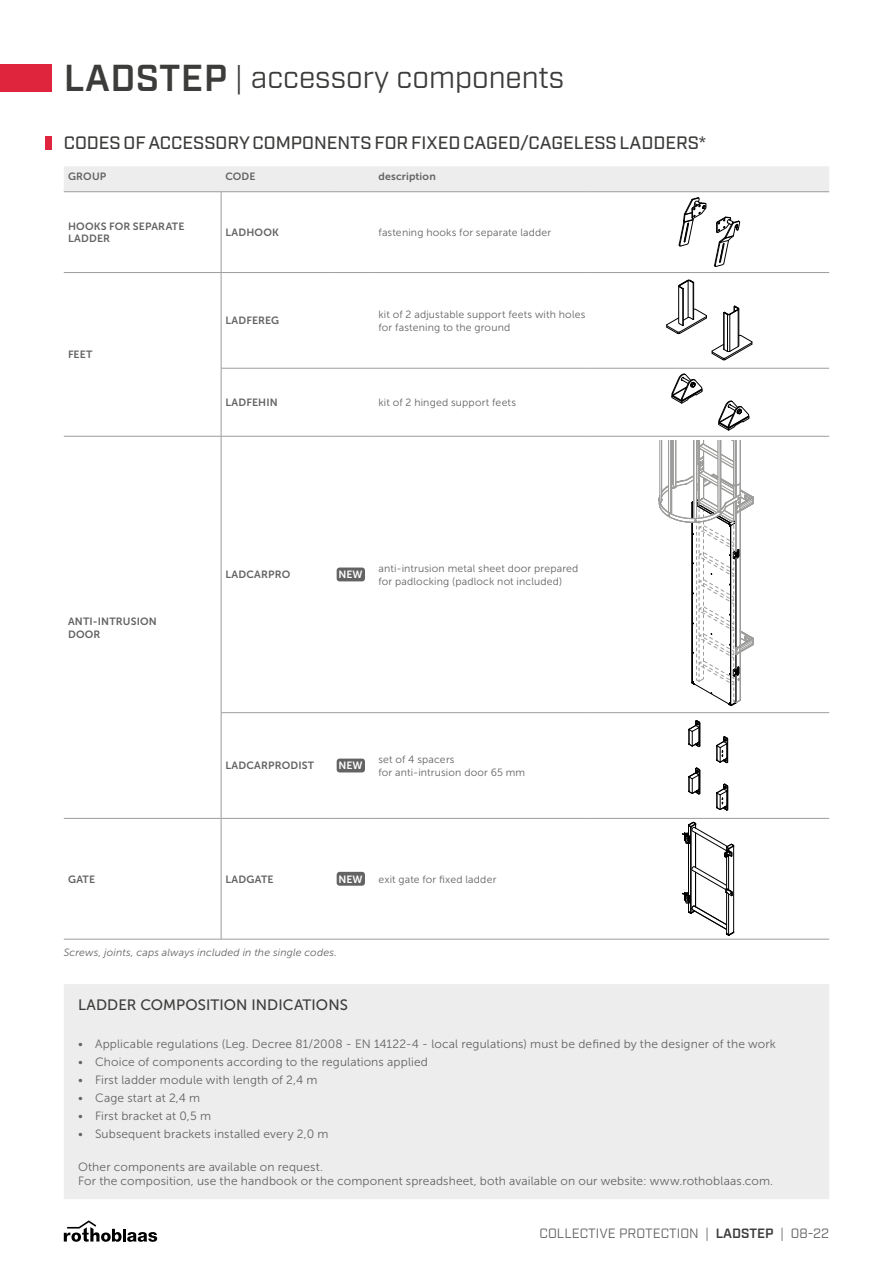
<style>
.page{position:relative;width:893px;height:1263px;background:#fff}
.page>*{position:absolute;margin:0;border:0;box-sizing:border-box;transform-origin:0 0}
.t1{font:30px "Industry";color:#3c3c3b}
.t2{font:500 18px "Industry";color:#3c3c3b}
.t3{font:15px "Museo Sans 500";letter-spacing:.005em;color:#3c3c3b}
.t4{font:13.5px "Industry";color:#646363}
.t5{font:12px/14.4px "Museo Sans 300";letter-spacing:.01em;color:#646363}
.t6{font:10.5px/12.6px "Museo Sans 300";letter-spacing:.015em;color:#646363}
.t7{font:10.5px/12.6px "Museo Sans 700";letter-spacing:.015em;color:#646363}
.t8{font:italic 10.5px "Museo Sans 300";letter-spacing:.015em;color:#646363}
.t9{font:10.5px "Museo Sans 700";color:#fff}
.s1{font-weight:600;font-size:37.5px}
.s2{font-weight:600;color:#3c3c3b}
</style>
<div class="page">
<hr style="left:64px;top:436px;width:157px;height:1px;background:#9d9d9c">
<hr style="left:64px;top:818px;width:157px;height:1px;background:#9d9d9c">
<hr style="left:64px;top:939px;width:157px;height:1px;background:#9d9d9c">
<hr style="left:221px;top:436px;width:1px;height:276px;background:#9d9d9c">
<hr style="left:221px;top:713px;width:1px;height:105px;background:#9d9d9c">
<hr style="left:221px;top:818px;width:1px;height:121px;background:#9d9d9c">
<hr style="left:221px;top:436px;width:115px;height:1px;background:#9d9d9c">
<hr style="left:336px;top:436px;width:34px;height:1px;background:#9d9d9c">
<hr style="left:370px;top:436px;width:217px;height:1px;background:#9d9d9c">
<hr style="left:587px;top:436px;width:242px;height:1px;background:#9d9d9c">
<hr style="left:221px;top:712px;width:115px;height:1px;background:#9d9d9c">
<hr style="left:336px;top:712px;width:34px;height:1px;background:#9d9d9c">
<hr style="left:370px;top:712px;width:217px;height:1px;background:#9d9d9c">
<hr style="left:587px;top:712px;width:242px;height:1px;background:#9d9d9c">
<hr style="left:221px;top:818px;width:115px;height:1px;background:#9d9d9c">
<hr style="left:336px;top:818px;width:34px;height:1px;background:#9d9d9c">
<hr style="left:370px;top:818px;width:217px;height:1px;background:#9d9d9c">
<hr style="left:587px;top:818px;width:242px;height:1px;background:#9d9d9c">
<hr style="left:221px;top:939px;width:115px;height:1px;background:#9d9d9c">
<hr style="left:336px;top:939px;width:34px;height:1px;background:#9d9d9c">
<hr style="left:370px;top:939px;width:217px;height:1px;background:#9d9d9c">
<hr style="left:587px;top:939px;width:242px;height:1px;background:#9d9d9c">
<hr style="left:64px;top:272px;width:157px;height:1px;background:#9d9d9c">
<hr style="left:221px;top:272px;width:115px;height:1px;background:#9d9d9c">
<hr style="left:336px;top:272px;width:34px;height:1px;background:#9d9d9c">
<hr style="left:370px;top:272px;width:217px;height:1px;background:#9d9d9c">
<hr style="left:587px;top:272px;width:242px;height:1px;background:#9d9d9c">
<hr style="left:221px;top:368px;width:115px;height:1px;background:#9d9d9c">
<hr style="left:336px;top:368px;width:34px;height:1px;background:#9d9d9c">
<hr style="left:370px;top:368px;width:217px;height:1px;background:#9d9d9c">
<hr style="left:587px;top:368px;width:242px;height:1px;background:#9d9d9c">
<hr style="left:221px;top:192px;width:1px;height:80px;background:#9d9d9c">
<hr style="left:221px;top:273px;width:1px;height:95px;background:#9d9d9c">
<hr style="left:221px;top:368px;width:1px;height:68px;background:#9d9d9c">
<svg style="left:64px;top:166px;width:765px;height:101px"></svg>
<svg style="left:666px;top:280px;width:87px;height:80px"></svg>
<svg style="left:718px;top:401px;width:31px;height:30px"></svg>
<svg style="left:671px;top:374px;width:32px;height:30px"></svg>
<div style="left:337px;top:567px;width:28px;height:14px;background:#646363;border-radius:3px"></div>
<svg style="left:658px;top:440px;width:96px;height:266px"></svg>
<div style="left:337px;top:758px;width:28px;height:14px;background:#646363;border-radius:3px"></div>
<svg style="left:689px;top:768px;width:11px;height:26px"></svg>
<svg style="left:717px;top:784px;width:11px;height:26px"></svg>
<svg style="left:689px;top:720px;width:11px;height:27px"></svg>
<svg style="left:717px;top:736px;width:11px;height:27px"></svg>
<div style="left:337px;top:872px;width:28px;height:14px;background:#646363;border-radius:3px"></div>
<svg style="left:682px;top:822px;width:52px;height:114px"></svg>
<div style="left:65px;top:985px;width:763px;height:213px;background:#ededed"></div>
<div style="left:64px;top:984px;width:765px;height:215px;border:2px solid #ededed"></div>
<svg style="left:64px;top:1220px;width:93px;height:22px"></svg>
<div style="left:45px;top:136px;width:6px;height:13px;background:#de253d"></div>
<div style="left:0;top:64px;width:51px;height:27px;background:#de253d"></div>
<h1 class="t1" style="left:64px;top:60px;width:502px"><span class="s1">LADSTEP</span> | accessory components</h1>
<h2 class="t2" style="left:64px;top:132px;width:644px">CODES OF ACCESSORY COMPONENTS FOR FIXED CAGED/CAGELESS LADDERS*</h2>
<p class="t7" style="left:68px;top:171px;width:40px">GROUP</p>
<p class="t7" style="left:225px;top:171px;width:32px">CODE</p>
<p class="t7" style="left:378px;top:171px;width:59px">description</p>
<p class="t7" style="left:68px;top:220px;width:118px">HOOKS FOR SEPARATE<br>LADDER</p>
<p class="t7" style="left:225px;top:226px;width:55px">LADHOOK</p>
<p class="t6" style="left:378px;top:226px;width:174px">fastening hooks for separate ladder</p>
<p class="t7" style="left:68px;top:348px;width:26px">FEET</p>
<p class="t7" style="left:68px;top:615px;width:90px">ANTI-INTRUSION<br>DOOR</p>
<p class="t7" style="left:225px;top:314px;width:55px">LADFEREG</p>
<p class="t6" style="left:378px;top:308px;width:208px">kit of 2 adjustable support feets with holes for fastening to the ground</p>
<p class="t7" style="left:225px;top:396px;width:54px">LADFEHIN</p>
<p class="t6" style="left:378px;top:396px;width:139px">kit of 2 hinged support feets</p>
<p class="t7" style="left:225px;top:568px;width:66px">LADCARPRO</p>
<p class="t9" style="left:339px;top:569px;width:26px">NEW</p>
<p class="t6" style="left:378px;top:562px;width:201px">anti-intrusion metal sheet door prepared for padlocking (padlock not included)</p>
<p class="t7" style="left:225px;top:759px;width:90px">LADCARPRODIST</p>
<p class="t9" style="left:339px;top:760px;width:26px">NEW</p>
<p class="t6" style="left:378px;top:753px;width:148px">set of 4 spacers<br>for anti-intrusion door 65 mm</p>
<p class="t7" style="left:68px;top:873px;width:29px">GATE</p>
<p class="t7" style="left:225px;top:873px;width:50px">LADGATE</p>
<p class="t9" style="left:339px;top:873px;width:26px">NEW</p>
<p class="t6" style="left:378px;top:873px;width:119px">exit gate for fixed ladder</p>
<p class="t8" style="left:64px;top:947px;width:275px">Screws, joints, caps always included in the single codes.</p>
<p class="t3" style="left:78px;top:996px;width:271px">LADDER COMPOSITION INDICATIONS</p>
<p class="t5" style="left:78px;top:1037px;width:699px">• Applicable regulations (Leg. Decree 81/2008 - EN 14122-4 - local regulations) must be defined by the designer of the work</p>
<p class="t5" style="left:78px;top:1055px;width:351px">• Choice of components according to the regulations applied</p>
<p class="t5" style="left:78px;top:1073px;width:241px">• First ladder module with length of 2,4 m</p>
<p class="t5" style="left:78px;top:1091px;width:124px">• Cage start at 2,4 m</p>
<p class="t5" style="left:78px;top:1109px;width:135px">• First bracket at 0,5 m</p>
<p class="t5" style="left:78px;top:1127px;width:252px">• Subsequent brackets installed every 2,0 m</p>
<p class="t5" style="left:78px;top:1159px;width:697px">Other components are available on request.<br>For the composition, use the handbook or the component spreadsheet, both available on our website: www.rothoblaas.com.</p>
<p class="t4" style="left:539px;top:1225px;width:291px">COLLECTIVE PROTECTION | <span class="s2">LADSTEP</span> | 08-22</p>
</div>
